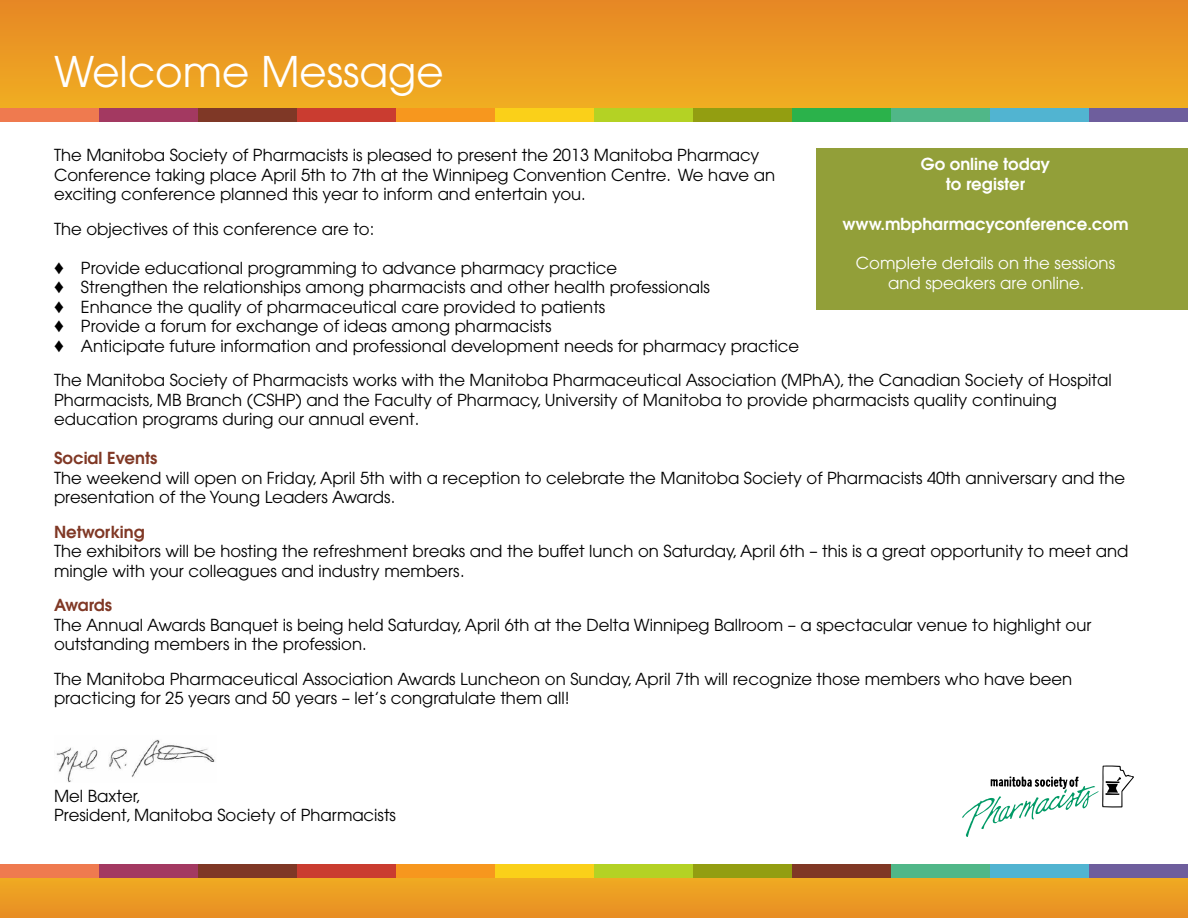
<style>
.page{position:relative;width:1188px;height:918px;background:#fff}
.page>*{position:absolute;margin:0;border:0;box-sizing:border-box;transform-origin:0 0}
.t1{font:42px "Avant Garde";color:#fff}
.t2{font:16.5px/19.5px "Avant Garde";color:#000}
.t3{font:600 16.5px/19.8px "Avant Garde";color:#fff;text-align:center}
.t4{font:16.5px/19.8px "Avant Garde";color:#fff;text-align:center}
.t5{font:600 16.5px "Avant Garde";color:#803825}
</style>
<div class="page">
<div style="left:0;top:0;width:1188px;height:115px;background:linear-gradient(to bottom,#e68725,#f1b021)"></div>
<svg style="left:0;top:878px;width:1188px;height:40px;background:#eb9b23"></svg>
<div style="left:0;top:108px;width:99px;height:14px;background:#ef7a4f"></div>
<div style="left:99px;top:108px;width:99px;height:14px;background:#a33961"></div>
<div style="left:198px;top:108px;width:99px;height:14px;background:#7f3826"></div>
<div style="left:297px;top:108px;width:99px;height:14px;background:#ca3c30"></div>
<div style="left:396px;top:108px;width:99px;height:14px;background:#f7971e"></div>
<div style="left:495px;top:108px;width:99px;height:14px;background:#fad019"></div>
<div style="left:594px;top:108px;width:99px;height:14px;background:#b4d224"></div>
<div style="left:693px;top:108px;width:99px;height:14px;background:#939e11"></div>
<div style="left:792px;top:108px;width:99px;height:14px;background:#2bb24b"></div>
<div style="left:891px;top:108px;width:99px;height:14px;background:#50b788"></div>
<div style="left:990px;top:108px;width:99px;height:14px;background:#51b4d1"></div>
<div style="left:1089px;top:108px;width:99px;height:14px;background:#6e5e9d"></div>
<div style="left:0;top:864px;width:99px;height:14px;background:#ef7a4f"></div>
<div style="left:99px;top:864px;width:99px;height:14px;background:#a33961"></div>
<div style="left:198px;top:864px;width:99px;height:14px;background:#7f3826"></div>
<div style="left:297px;top:864px;width:99px;height:14px;background:#ca3c30"></div>
<div style="left:396px;top:864px;width:99px;height:14px;background:#f7971e"></div>
<div style="left:495px;top:864px;width:99px;height:14px;background:#fad019"></div>
<div style="left:594px;top:864px;width:99px;height:14px;background:#b4d224"></div>
<div style="left:693px;top:864px;width:99px;height:14px;background:#939e11"></div>
<div style="left:792px;top:864px;width:99px;height:14px;background:#803825"></div>
<div style="left:891px;top:864px;width:99px;height:14px;background:#50b788"></div>
<div style="left:990px;top:864px;width:99px;height:14px;background:#51b4d1"></div>
<div style="left:1089px;top:864px;width:99px;height:14px;background:#6e5e9d"></div>
<img style="left:56px;top:739px;width:159px;height:43px">
<svg style="left:962px;top:766px;width:172px;height:71px"></svg>
<div style="left:817px;top:148px;width:371px;height:162px;background:#929f39"></div>
<h1 class="t1" style="left:54px;top:47px;width:391px">Welcome Message</h1>
<p class="t2" style="left:54px;top:146px;width:723px">The Manitoba Society of Pharmacists is pleased to present the 2013 Manitoba Pharmacy<br>Conference taking place April 5th to 7th at the Winnipeg Convention Centre. We have an exciting conference planned this year to inform and entertain you.</p>
<p class="t2" style="left:54px;top:219px;width:322px">The objectives of this conference are to:</p>
<p class="t2" style="left:54px;top:258px;width:747px">♦ Provide educational programming to advance pharmacy practice<br>♦ Strengthen the relationships among pharmacists and other health professionals<br>♦ Enhance the quality of pharmaceutical care provided to patients<br>♦ Provide a forum for exchange of ideas among pharmacists<br>♦ Anticipate future information and professional development needs for pharmacy practice</p>
<p class="t2" style="left:54px;top:371px;width:1059px">The Manitoba Society of Pharmacists works with the Manitoba Pharmaceutical Association (MPhA), the Canadian Society of Hospital<br>Pharmacists, MB Branch (CSHP) and the Faculty of Pharmacy, University of Manitoba to provide pharmacists quality continuing education programs during our annual event.</p>
<p class="t5" style="left:54px;top:448px;width:105px">Social Events</p>
<p class="t2" style="left:54px;top:468px;width:1073px">The weekend will open on Friday, April 5th with a reception to celebrate the Manitoba Society of Pharmacists 40th anniversary and the presentation of the Young Leaders Awards.</p>
<p class="t5" style="left:54px;top:521px;width:92px">Networking</p>
<p class="t2" style="left:54px;top:542px;width:1076px">The exhibitors will be hosting the refreshment breaks and the buffet lunch on Saturday, April 6th – this is a great opportunity to meet and mingle with your colleagues and industry members.</p>
<p class="t5" style="left:54px;top:595px;width:60px">Awards</p>
<p class="t2" style="left:54px;top:615px;width:1039px">The Annual Awards Banquet is being held Saturday, April 6th at the Delta Winnipeg Ballroom – a spectacular venue to highlight our outstanding members in the profession.</p>
<p class="t2" style="left:54px;top:669px;width:1020px">The Manitoba Pharmaceutical Association Awards Luncheon on Sunday, April 7th will recognize those members who have been practicing for 25 years and 50 years – let’s congratulate them all!</p>
<p class="t3" style="left:921px;top:154px;width:131px">Go online today to register</p>
<p class="t3" style="left:842px;top:214px;width:288px">www.mbpharmacyconference.com</p>
<p class="t4" style="left:856px;top:253px;width:261px">Complete details on the sessions and speakers are online.</p>
<p class="t2" style="left:54px;top:786px;width:344px">Mel Baxter,<br>President, Manitoba Society of Pharmacists</p>
</div>
